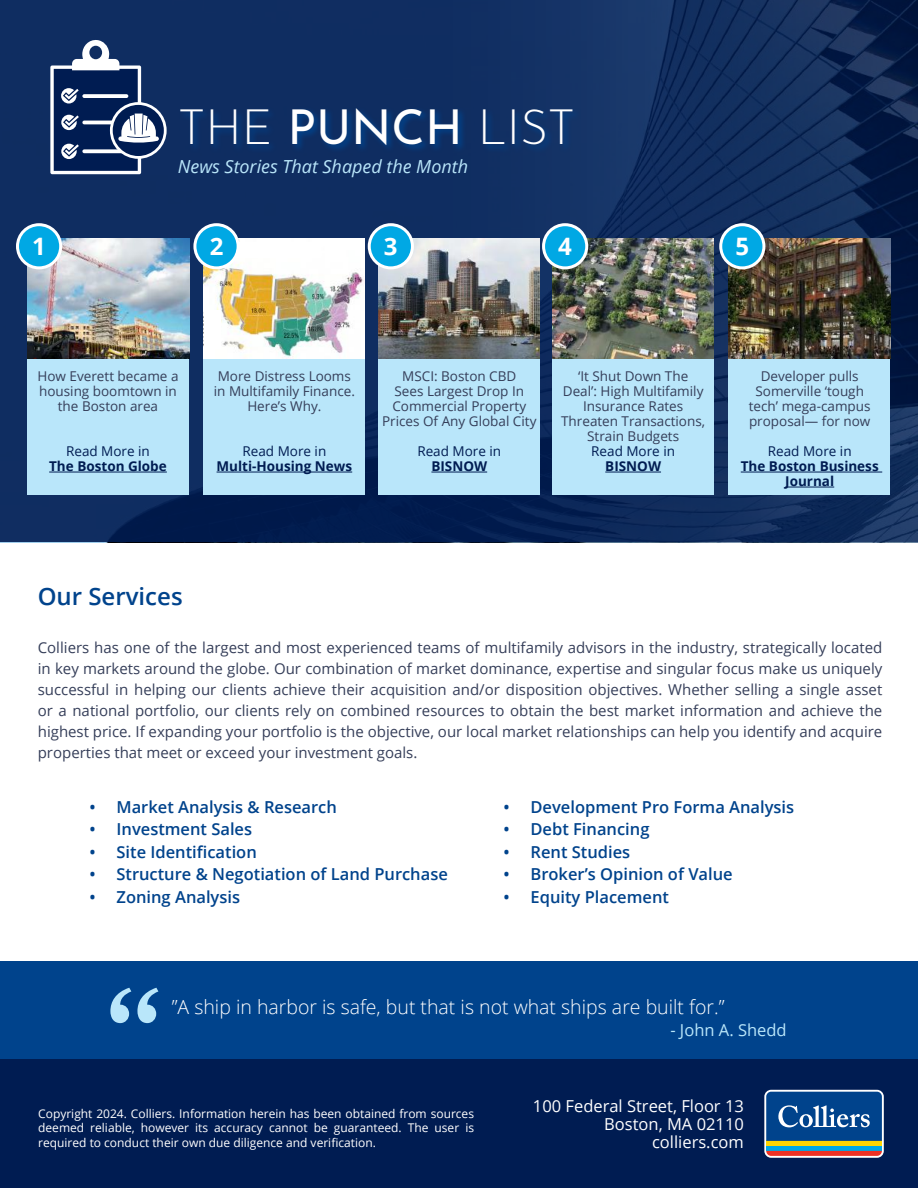
<style>
.page{position:relative;width:918px;height:1188px;background:#fff}
.page>*{position:absolute;margin:0;border:0;box-sizing:border-box;transform-origin:0 0}
.t1{font:157.35px "Bely";color:#b9e6fa}
.t2{font:300 48.15px "Josefin Sans";color:#fff}
.t3{font:600 24px "Open Sans";color:#00438c}
.t4{font:700 24px "Open Sans";color:#fff}
.t5{font:300 19.5px "Open Sans";color:#fff}
.t6{font:italic 18px "Open Sans";color:#b9e6fa}
.t7{font:600 16.5px "Open Sans";color:#00438c}
.t8{font:16.5px/18px "Open Sans";color:#fff;text-align:right}
.t9{font:16.5px "Open Sans";color:#b9e6fa}
.t10{font:15px/21px "Open Sans";color:#353e59;text-align:justify}
.t11{font:13.5px/15px "Open Sans";color:#353e59;text-align:center}
.t12{font:700 13.5px/15px "Open Sans";color:#001c52;text-align:center}
.t13{font:13.5px "Open Sans";color:#001c52}
.t14{font:12px/14.4px "Open Sans";color:#fff;text-align:justify}
.s1{font-weight:400}
</style>
<div class="page">
<svg style="left:0;top:0;width:918px;height:542px;background:#0f2c5d"></svg>
<div style="left:0;top:961px;width:918px;height:99px;background:#00438c"></div>
<div style="left:0;top:1060px;width:918px;height:128px;background:#001c52"></div>
<div style="left:764px;top:1090px;width:120px;height:68px;background:linear-gradient(to right,#fff,#fbfbfc);border-radius:7px"></div>
<div style="left:766px;top:1146px;width:116px;height:5px;background:#00a8e4"></div>
<div style="left:766px;top:1141px;width:116px;height:5px;background:#ffd600"></div>
<svg style="left:766px;top:1151px;width:116px;height:5px"></svg>
<svg style="left:766px;top:1092px;width:116px;height:49px;background:#1d5898"></svg>
<svg style="left:111px;top:104px;width:54px;height:53px"></svg>
<div style="left:110px;top:102px;width:57px;height:57px;border:3px solid #fff;border-radius:50%"></div>
<svg style="left:50px;top:39px;width:109px;height:135px"></svg>
<svg style="left:179px;top:106px;width:402px;height:47px;background:#0d3168"></svg>
<div style="left:729px;top:358px;width:161px;height:137px;background:#b9e6fa"></div>
<div style="left:553px;top:358px;width:161px;height:137px;background:#b9e6fa"></div>
<div style="left:378px;top:358px;width:162px;height:137px;background:#b9e6fa"></div>
<div style="left:204px;top:358px;width:161px;height:137px;background:#b9e6fa"></div>
<div style="left:28px;top:358px;width:161px;height:137px;background:#b9e6fa"></div>
<img style="left:28px;top:239px;width:161px;height:119px">
<img style="left:378px;top:239px;width:162px;height:119px">
<img style="left:204px;top:239px;width:161px;height:119px">
<img style="left:553px;top:239px;width:161px;height:119px">
<img style="left:729px;top:239px;width:161px;height:119px">
<hr style="left:49px;top:472px;width:118px;height:1px;background:#001c52">
<hr style="left:217px;top:472px;width:135px;height:1px;background:#001c52">
<hr style="left:431px;top:472px;width:56px;height:1px;background:#001c52">
<hr style="left:605px;top:472px;width:56px;height:1px;background:#001c52">
<hr style="left:741px;top:472px;width:141px;height:1px;background:#001c52">
<hr style="left:785px;top:487px;width:49px;height:1px;background:#001c52">
<div style="left:17px;top:225px;width:44px;height:43px;background:#00a8e4;border-radius:50%"></div>
<div style="left:16px;top:223px;width:46px;height:46px;border:3px solid #fff;border-radius:50%"></div>
<div style="left:369px;top:225px;width:43px;height:43px;background:#00a8e4;border-radius:50%"></div>
<div style="left:368px;top:223px;width:46px;height:46px;border:3px solid #fff;border-radius:50%"></div>
<div style="left:544px;top:225px;width:43px;height:43px;background:#00a8e4;border-radius:50%"></div>
<div style="left:542px;top:223px;width:46px;height:46px;border:3px solid #fff;border-radius:50%"></div>
<div style="left:721px;top:225px;width:43px;height:43px;background:#00a8e4;border-radius:50%"></div>
<div style="left:719px;top:223px;width:46px;height:46px;border:3px solid #fff;border-radius:50%"></div>
<div style="left:223px;top:242px;width:97px;height:16px;background:#fff"></div>
<div style="left:204px;top:310px;width:16px;height:39px;background:#fff"></div>
<div style="left:195px;top:225px;width:43px;height:43px;background:#00a8e4;border-radius:50%"></div>
<div style="left:193px;top:223px;width:47px;height:46px;border:3px solid #fff;border-radius:50%"></div>
<h2 class="t2" style="left:178px;top:90px;width:399px">THE <span class="s1">PUNCH</span> LIST</h2>
<p class="t6" style="left:178px;top:154px;width:292px">News Stories That Shaped the Month</p>
<h3 class="t4" style="left:32px;top:229px;width:15px">1</h3>
<h3 class="t4" style="left:384px;top:229px;width:15px">3</h3>
<h3 class="t4" style="left:558px;top:229px;width:15px">4</h3>
<h3 class="t4" style="left:735px;top:229px;width:15px">5</h3>
<h3 class="t4" style="left:210px;top:229px;width:15px">2</h3>
<p class="t11" style="left:38px;top:368px;width:143px">How Everett became a housing boomtown in the Boston area</p>
<p class="t13" style="left:66px;top:442px;width:85px">Read More in</p>
<p class="t12" style="left:49px;top:458px;width:119px">The Boston Globe</p>
<p class="t11" style="left:214px;top:368px;width:143px">More Distress Looms in Multifamily Finance.<br>Here’s Why.</p>
<p class="t13" style="left:242px;top:442px;width:85px">Read More in</p>
<p class="t12" style="left:217px;top:458px;width:137px">Multi-Housing News</p>
<p class="t11" style="left:382px;top:368px;width:156px">MSCI: Boston CBD<br>Sees Largest Drop In<br>Commercial Property<br>Prices Of Any Global City</p>
<p class="t13" style="left:417px;top:442px;width:85px">Read More in</p>
<p class="t12" style="left:431px;top:458px;width:57px">BISNOW</p>
<p class="t11" style="left:561px;top:368px;width:145px">‘It Shut Down The<br>Deal’: High Multifamily<br>Insurance Rates<br>Threaten Transactions,<br>Strain Budgets</p>
<p class="t13" style="left:591px;top:442px;width:85px">Read More in</p>
<p class="t12" style="left:605px;top:458px;width:57px">BISNOW</p>
<p class="t11" style="left:749px;top:368px;width:123px">Developer pulls<br>Somerville ‘tough tech’ mega-campus proposal— for now</p>
<p class="t13" style="left:768px;top:442px;width:85px">Read More in</p>
<p class="t12" style="left:741px;top:458px;width:139px">The Boston Business<br>Journal</p>
<h3 class="t3" style="left:38px;top:580px;width:147px">Our Services</h3>
<p class="t10" style="left:38px;top:636px;width:846px">Colliers has one of the largest and most experienced teams of multifamily advisors in the industry, strategically located in key markets around the globe. Our combination of market dominance, expertise and singular focus make us uniquely successful in helping our clients achieve their acquisition and/or disposition objectives. Whether selling a single asset or a national portfolio, our clients rely on combined resources to obtain the best market information and achieve the highest price. If expanding your portfolio is the objective, our local market relationships can help you identify and acquire properties that meet or exceed your investment goals.</p>
<p class="t7" style="left:90px;top:795px;width:249px">• Market Analysis &amp; Research</p>
<p class="t7" style="left:90px;top:818px;width:164px">• Investment Sales</p>
<p class="t7" style="left:90px;top:840px;width:169px">• Site Identification</p>
<p class="t7" style="left:90px;top:863px;width:360px">• Structure &amp; Negotiation of Land Purchase</p>
<p class="t7" style="left:90px;top:885px;width:152px">• Zoning Analysis</p>
<p class="t7" style="left:504px;top:795px;width:292px">• Development Pro Forma Analysis</p>
<p class="t7" style="left:504px;top:818px;width:147px">• Debt Financing</p>
<p class="t7" style="left:504px;top:840px;width:128px">• Rent Studies</p>
<p class="t7" style="left:504px;top:863px;width:231px">• Broker’s Opinion of Value</p>
<p class="t7" style="left:504px;top:885px;width:167px">• Equity Placement</p>
<h1 class="t1" style="left:107px;top:938px;width:54px">“</h1>
<h3 class="t5" style="left:172px;top:994px;width:554px">”A ship in harbor is safe, but that is not what ships are built for.”</h3>
<p class="t9" style="left:670px;top:1019px;width:118px">- John A. Shedd</p>
<p class="t14" style="left:38px;top:1106px;width:437px">Copyright 2024. Colliers. Information herein has been obtained from sources deemed reliable, however its accuracy cannot be guaranteed. The user is required to conduct their own due diligence and verification.</p>
<p class="t8" style="left:533px;top:1097px;width:212px">100 Federal Street, Floor 13<br>Boston, MA 02110 colliers.com</p>
</div>
